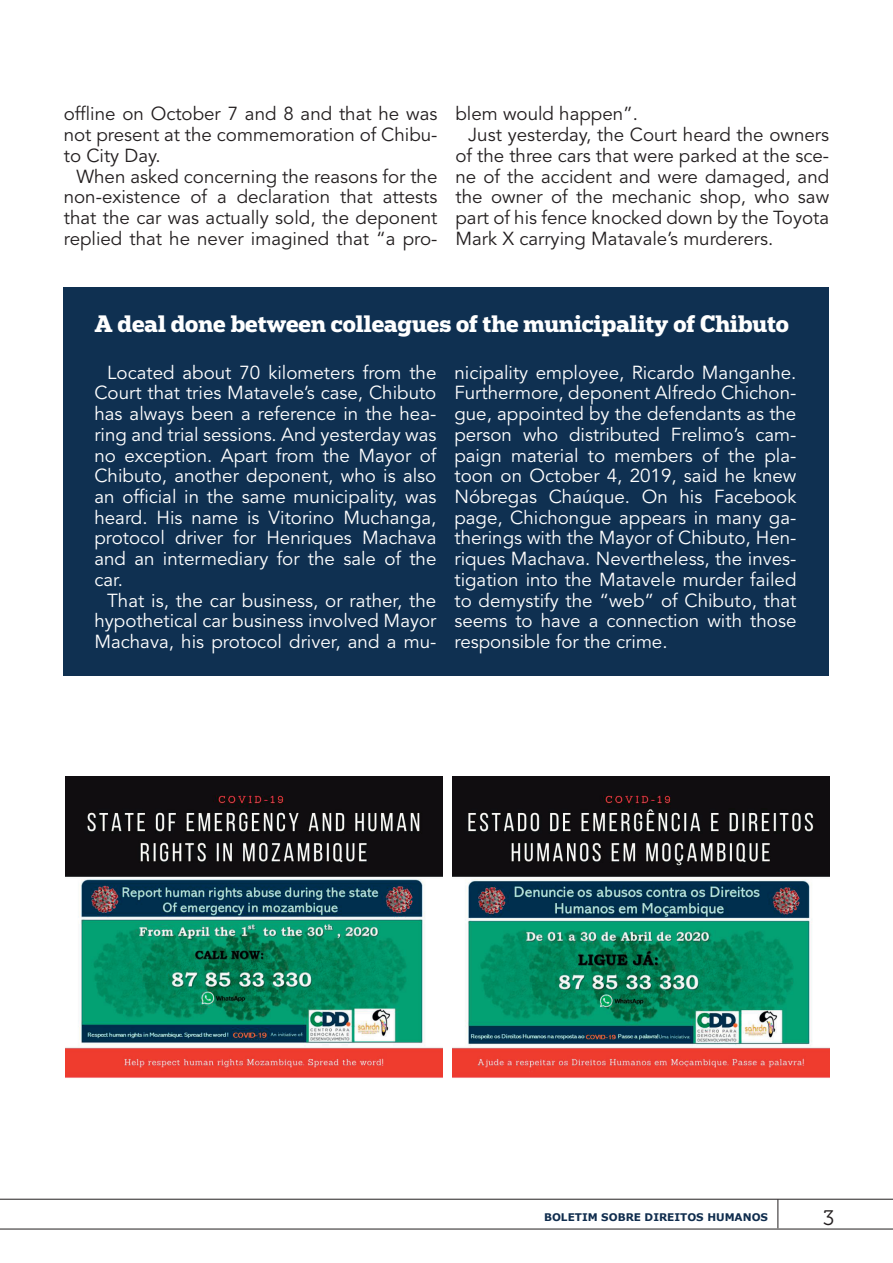
<style>
.page{position:relative;width:893px;height:1263px;background:#fff}
.page>*{position:absolute;margin:0;border:0;box-sizing:border-box;transform-origin:0 0}
.t1{font:700 22.5px "Popular";color:#fff}
.t2{font:21px "Museo 300";color:#231f20}
.t3{font:18.75px/20.7px "Avenir LT Std";color:#fff;text-align:justify}
.t4{font:18.75px/20.7px "Avenir LT Std";color:#231f20;text-align:justify}
.t5{font:700 10.5px "Verdana";color:#102d4e}
</style>
<div class="page">
<hr style="left:0;top:1199px;width:893px;height:1px;background:#231f20">
<svg style="left:778px;top:1199px;width:1px;height:29px"></svg>
<hr style="left:0;top:1229px;width:893px;height:1px;background:#231f20">
<div style="left:64px;top:287px;width:765px;height:389px;background:#0f3051"></div>
<img style="left:65px;top:776px;width:377px;height:302px">
<img style="left:453px;top:776px;width:377px;height:302px">
<p class="t4" style="left:64px;top:104px;width:375px">offline on October 7 and 8 and that he was not present at the commemoration of Chibu&shy;to City Day.</p>
<p class="t4" style="left:64px;top:166px;width:375px;text-indent:13px">When asked concerning the reasons for the non-existence of a declaration that attests that the car was actually sold, the deponent replied that he never imagined that “a pro-</p>
<p class="t4" style="left:455px;top:104px;width:184px">blem would happen”.</p>
<p class="t4" style="left:468px;top:125px;width:362px">Just yesterday, the Court heard the owners</p>
<p class="t4" style="left:455px;top:146px;width:375px">of the three cars that were parked at the sce-</p>
<p class="t4" style="left:455px;top:166px;width:375px">ne of the accident and were damaged, and</p>
<p class="t4" style="left:455px;top:187px;width:375px">the owner of the mechanic shop, who saw</p>
<p class="t4" style="left:455px;top:208px;width:375px">part of his fence knocked down by the Toyota</p>
<p class="t4" style="left:455px;top:228px;width:319px">Mark X carrying Matavale’s murderers.</p>
<p class="t1" style="left:94px;top:308px;width:696px">A deal done between colleagues of the municipality of Chibuto</p>
<p class="t3" style="left:94px;top:362px;width:344px;text-indent:13px">Located about 70 kilometers from the Court that tries Matavele’s case, Chibuto has always been a reference in the hea&shy;ring and trial sessions. And yesterday was no exception. Apart from the Mayor of Chibuto, another deponent, who is also an official in the same municipality, was heard. His name is Vitorino Muchanga, protocol driver for Henriques Machava and an intermediary for the sale of the car.</p>
<p class="t3" style="left:94px;top:590px;width:343px;text-indent:13px">That is, the car business, or rather, the hypothetical car business involved Mayor Machava, his protocol driver, and a mu-</p>
<p class="t3" style="left:454px;top:362px;width:344px">nicipality employee, Ricardo Manganhe.<br>Furthermore, deponent Alfredo Chichon&shy;gue, appointed by the defendants as the person who distributed Frelimo’s cam&shy;paign material to members of the pla&shy;toon on October 4, 2019, said he knew Nóbregas Chaúque. On his Facebook page, Chichongue appears in many ga&shy;therings with the Mayor of Chibuto, Hen&shy;riques Machava. Nevertheless, the inves&shy;tigation into the Matavele murder failed to demystify the “web” of Chibuto, that seems to have a connection with those responsible for the crime.</p>
<p class="t5" style="left:544px;top:1210px;width:225px">BOLETIM SOBRE DIREITOS HUMANOS</p>
<p class="t2" style="left:823px;top:1206px;width:13px">3</p>
</div>
